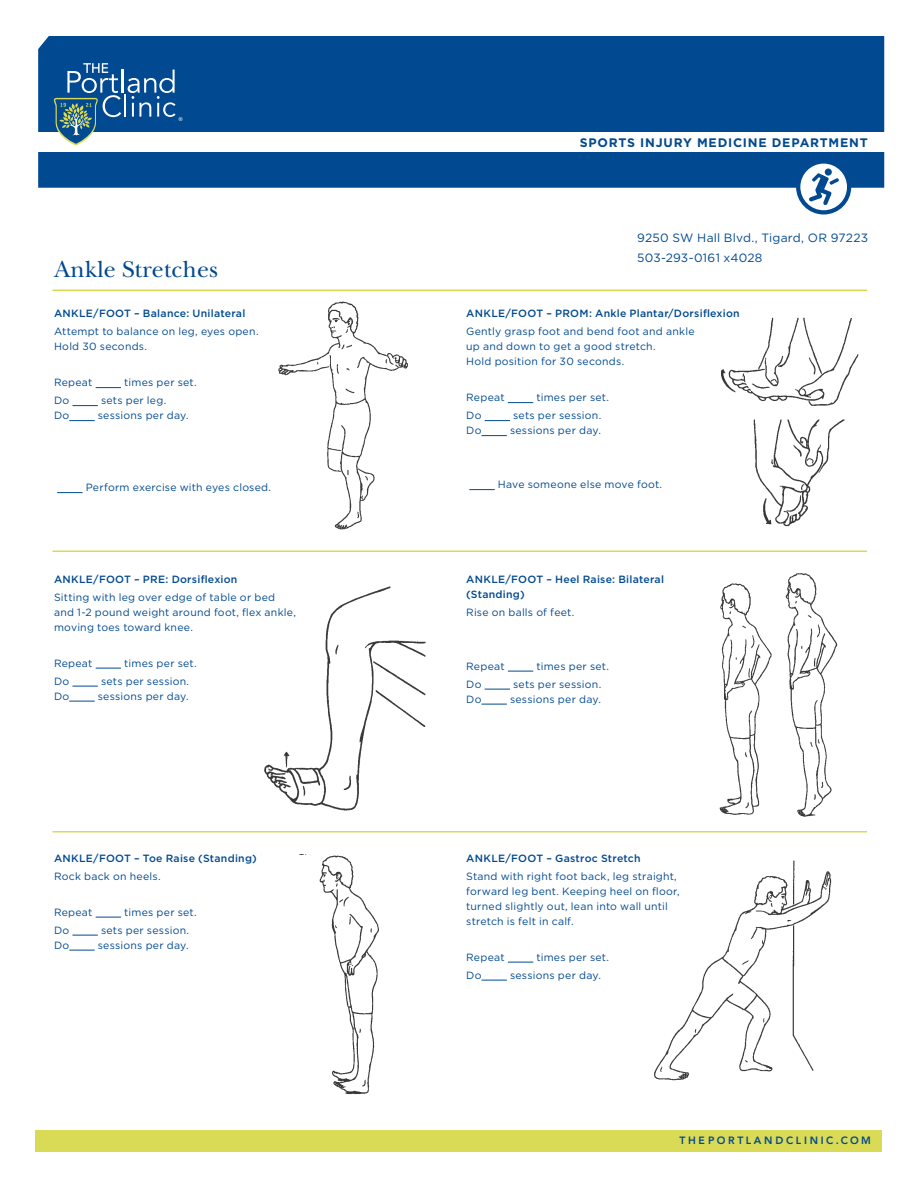
<style>
.page{position:relative;width:918px;height:1188px;background:#fff}
.page>*{position:absolute;margin:0;border:0;box-sizing:border-box;transform-origin:0 0}
.t1{font:24px "New Baskerville";color:#014990}
.body_text{font:700 12.3px "Gotham";letter-spacing:.06em;color:#014990}
.body_copy{font:12px "Gotham";letter-spacing:.02em;color:#014990}
.body_copy-2{font:10.5px/15px "Gotham";letter-spacing:.025em;color:#014990}
.body_copy-3{font:500 10.5px/15px "Gotham";letter-spacing:.025em;color:#014990}
.t2{font:800 10.5px "Avenir";letter-spacing:.25em;color:#014990}
.t3{font:8.7px "Myriad";color:#fff}
</style>
<div class="page">
<div style="left:36px;top:1130px;width:846px;height:22px;background:#d9da55"></div>
<div style="left:38px;top:36px;width:846px;height:152px;background:#014990"></div>
<div style="left:36px;top:132px;width:850px;height:20px;background:#fff"></div>
<hr style="left:122px;top:70px;width:2px;height:23px;background:#fff">
<hr style="left:124px;top:94px;width:2px;height:23px;background:#fff">
<svg style="left:128px;top:70px;width:48px;height:47px"></svg>
<svg style="left:53px;top:63px;width:68px;height:82px"></svg>
<svg style="left:798px;top:161px;width:51px;height:51px"></svg>
<div style="left:796px;top:159px;width:55px;height:56px;border:4px solid #014990;border-radius:50%"></div>
<svg style="left:808px;top:173px;width:31px;height:33px"></svg>
<div style="left:825px;top:169px;width:7px;height:7px;background:#014990;border-radius:50%"></div>
<svg style="left:96px;top:387px;width:25px;height:1px"></svg>
<svg style="left:72px;top:405px;width:26px;height:1px"></svg>
<svg style="left:69px;top:420px;width:26px;height:1px"></svg>
<svg style="left:57px;top:492px;width:26px;height:1px"></svg>
<svg style="left:96px;top:668px;width:25px;height:1px"></svg>
<svg style="left:72px;top:686px;width:26px;height:1px"></svg>
<svg style="left:69px;top:701px;width:26px;height:1px"></svg>
<svg style="left:96px;top:917px;width:25px;height:1px"></svg>
<svg style="left:72px;top:935px;width:26px;height:1px"></svg>
<svg style="left:69px;top:950px;width:26px;height:1px"></svg>
<svg style="left:508px;top:402px;width:25px;height:1px"></svg>
<svg style="left:485px;top:420px;width:25px;height:1px"></svg>
<svg style="left:481px;top:435px;width:26px;height:1px"></svg>
<svg style="left:469px;top:489px;width:26px;height:1px"></svg>
<svg style="left:508px;top:671px;width:25px;height:1px"></svg>
<svg style="left:485px;top:689px;width:25px;height:1px"></svg>
<svg style="left:481px;top:704px;width:26px;height:1px"></svg>
<svg style="left:508px;top:962px;width:25px;height:1px"></svg>
<svg style="left:481px;top:980px;width:26px;height:1px"></svg>
<hr style="left:52px;top:290px;width:815px;height:1px;background:#d9da55">
<hr style="left:52px;top:550px;width:815px;height:2px;background:#d9da55">
<hr style="left:52px;top:831px;width:815px;height:1px;background:#d9da55">
<img style="left:278px;top:301px;width:130px;height:229px">
<img style="left:264px;top:586px;width:162px;height:225px">
<img style="left:319px;top:855px;width:60px;height:239px">
<img style="left:722px;top:317px;width:137px;height:210px">
<img style="left:719px;top:573px;width:119px;height:244px">
<img style="left:654px;top:860px;width:178px;height:221px">
<p class="t3" style="left:178px;top:116px;width:6px">®</p>
<p class="t1" style="left:54px;top:254px;width:165px">Ankle Stretches</p>
<p class="body_copy-3" style="left:54px;top:306px;width:193px">Ankle/Foot – Balance: Unilateral</p>
<p class="body_copy-2" style="left:54px;top:324px;width:206px">Attempt to balance on leg, eyes open.<br>Hold 30 seconds.</p>
<p class="body_copy-2" style="left:54px;top:375px;width:40px">Repeat</p>
<p class="body_copy-2" style="left:124px;top:375px;width:74px">times per set.</p>
<p class="body_copy-2" style="left:54px;top:393px;width:17px">Do</p>
<p class="body_copy-2" style="left:101px;top:393px;width:67px">sets per leg.</p>
<p class="body_copy-2" style="left:54px;top:408px;width:17px">Do</p>
<p class="body_copy-2" style="left:98px;top:408px;width:92px">sessions per day.</p>
<p class="body_copy-2" style="left:86px;top:480px;width:187px">Perform exercise with eyes closed.</p>
<p class="body_copy-3" style="left:54px;top:571px;width:185px">Ankle/Foot – PRE: Dorsiflexion</p>
<p class="body_copy-2" style="left:54px;top:589px;width:243px">Sitting with leg over edge of table or bed and 1-2 pound weight around foot, flex ankle, moving toes toward knee.</p>
<p class="body_copy-2" style="left:54px;top:655px;width:40px">Repeat</p>
<p class="body_copy-2" style="left:124px;top:655px;width:74px">times per set.</p>
<p class="body_copy-2" style="left:54px;top:673px;width:17px">Do</p>
<p class="body_copy-2" style="left:101px;top:673px;width:90px">sets per session.</p>
<p class="body_copy-2" style="left:54px;top:688px;width:17px">Do</p>
<p class="body_copy-2" style="left:98px;top:688px;width:92px">sessions per day.</p>
<p class="body_copy-3" style="left:54px;top:850px;width:204px">Ankle/Foot – Toe Raise (Standing)</p>
<p class="body_copy-2" style="left:54px;top:868px;width:108px">Rock back on heels.</p>
<p class="body_copy-2" style="left:54px;top:904px;width:40px">Repeat</p>
<p class="body_copy-2" style="left:124px;top:904px;width:74px">times per set.</p>
<p class="body_copy-2" style="left:54px;top:922px;width:17px">Do</p>
<p class="body_copy-2" style="left:101px;top:922px;width:90px">sets per session.</p>
<p class="body_copy-2" style="left:54px;top:937px;width:17px">Do</p>
<p class="body_copy-2" style="left:98px;top:937px;width:92px">sessions per day.</p>
<p class="body_text" style="left:580px;top:135px;width:289px">SPORTS INJURY MEDICINE DEPARTMENT</p>
<p class="body_copy" style="left:637px;top:231px;width:233px">9250 SW Hall Blvd., Tigard, OR 97223</p>
<p class="body_copy" style="left:637px;top:252px;width:127px">503-293-0161 x4028</p>
<p class="body_copy-3" style="left:466px;top:306px;width:275px">Ankle/Foot – PROM: Ankle Plantar/Dorsiflexion</p>
<p class="body_copy-2" style="left:466px;top:324px;width:230px">Gently grasp foot and bend foot and ankle up and down to get a good stretch.<br>Hold position for 30 seconds.</p>
<p class="body_copy-2" style="left:466px;top:390px;width:40px">Repeat</p>
<p class="body_copy-2" style="left:536px;top:390px;width:74px">times per set.</p>
<p class="body_copy-2" style="left:466px;top:408px;width:17px">Do</p>
<p class="body_copy-2" style="left:513px;top:408px;width:90px">sets per session.</p>
<p class="body_copy-2" style="left:466px;top:423px;width:17px">Do</p>
<p class="body_copy-2" style="left:510px;top:423px;width:92px">sessions per day.</p>
<p class="body_copy-2" style="left:498px;top:477px;width:166px">Have someone else move foot.</p>
<p class="body_copy-3" style="left:466px;top:571px;width:199px">Ankle/Foot – Heel Raise: Bilateral (Standing)</p>
<p class="body_copy-2" style="left:466px;top:604px;width:110px">Rise on balls of feet.</p>
<p class="body_copy-2" style="left:466px;top:658px;width:40px">Repeat</p>
<p class="body_copy-2" style="left:536px;top:658px;width:74px">times per set.</p>
<p class="body_copy-2" style="left:466px;top:676px;width:17px">Do</p>
<p class="body_copy-2" style="left:513px;top:676px;width:90px">sets per session.</p>
<p class="body_copy-2" style="left:466px;top:691px;width:17px">Do</p>
<p class="body_copy-2" style="left:510px;top:691px;width:92px">sessions per day.</p>
<p class="body_copy-3" style="left:466px;top:850px;width:176px">Ankle/Foot – Gastroc Stretch</p>
<p class="body_copy-2" style="left:466px;top:868px;width:215px">Stand with right foot back, leg straight, forward leg bent. Keeping heel on floor, turned slightly out, lean into wall until stretch is felt in calf.</p>
<p class="body_copy-2" style="left:466px;top:949px;width:40px">Repeat</p>
<p class="body_copy-2" style="left:536px;top:949px;width:74px">times per set.</p>
<p class="body_copy-2" style="left:466px;top:967px;width:17px">Do</p>
<p class="body_copy-2" style="left:510px;top:967px;width:92px">sessions per day.</p>
<p class="t2" style="left:680px;top:1135px;width:193px">THEPORTLANDCLINIC.COM</p>
</div>
